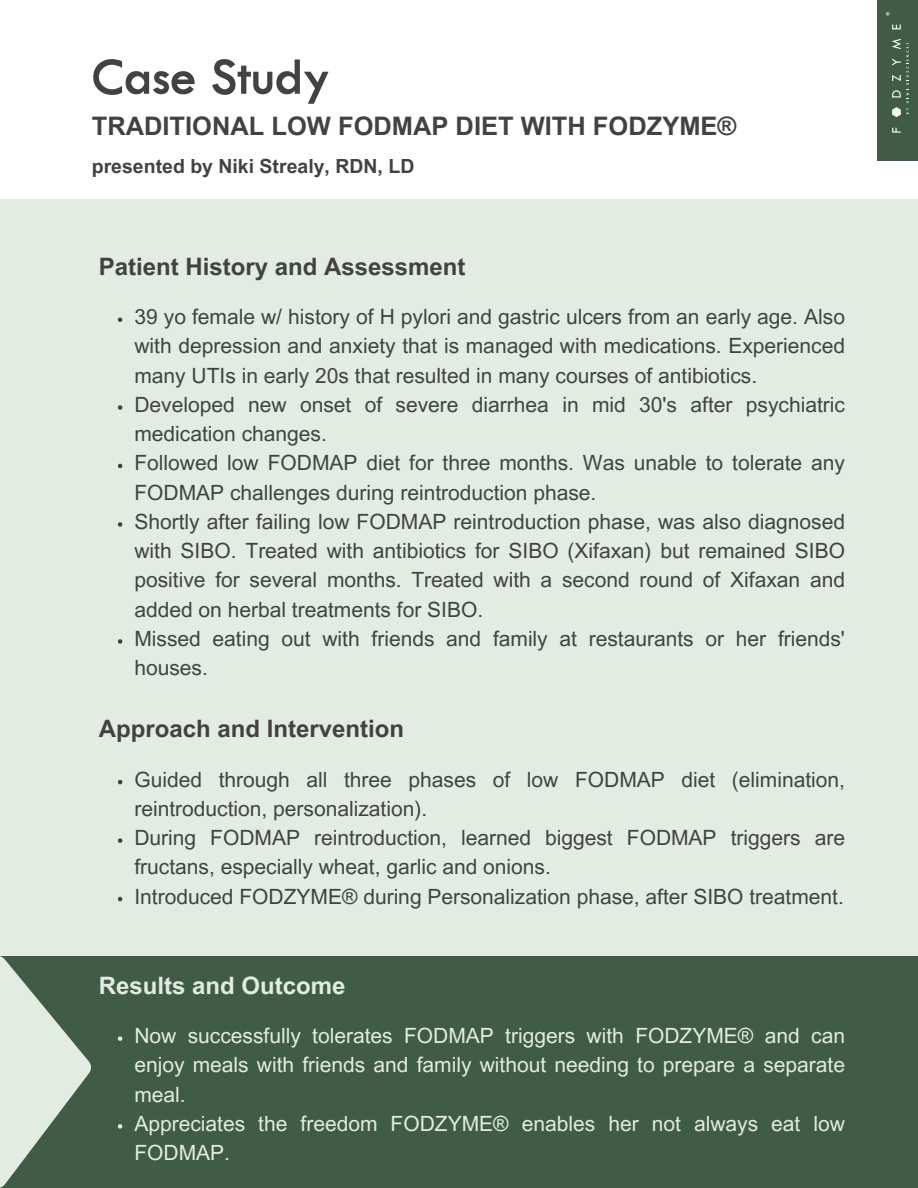
<style>
.page{position:relative;width:918px;height:1188px;background:#fff}
.page>*{position:absolute;margin:0;border:0;box-sizing:border-box;transform-origin:0 0}
.t1{font:600 52.5px "Tw Cen MT Std";color:#424242}
.t2{font:700 25.5px "Arial MT Pro";color:#424242}
.t3{font:700 24px "Arial MT Pro";color:#424242}
.t4{font:700 24px "Arial MT Pro";color:#e2ece2}
.t5{font:21px/29.2px "Arial MT Pro";color:#424242}
.t6{font:21px/29.2px "Arial MT Pro";color:#e2ece2;text-align:justify}
.t7{font:700 19.5px "Arial MT Pro";color:#424242}
</style>
<div class="page">
<div style="left:0;top:956px;width:918px;height:232px;background:#405b46"></div>
<div style="left:0;top:200px;width:918px;height:756px;background:#e2ece2"></div>
<svg style="left:118px;top:317px;width:4px;height:5px"></svg>
<svg style="left:118px;top:405px;width:4px;height:5px"></svg>
<svg style="left:118px;top:464px;width:4px;height:4px"></svg>
<svg style="left:118px;top:522px;width:4px;height:5px"></svg>
<svg style="left:118px;top:639px;width:4px;height:5px"></svg>
<svg style="left:118px;top:780px;width:4px;height:4px"></svg>
<svg style="left:118px;top:838px;width:4px;height:5px"></svg>
<svg style="left:118px;top:897px;width:4px;height:4px"></svg>
<div style="left:877px;top:0;width:41px;height:160px;background:#405b46"></div>
<svg style="left:892px;top:128px;width:9px;height:5px"></svg>
<svg style="left:892px;top:25px;width:9px;height:4px"></svg>
<svg style="left:886px;top:12px;width:4px;height:4px"></svg>
<svg style="left:892px;top:39px;width:17px;height:78px"></svg>
<svg style="left:0;top:956px;width:91px;height:232px"></svg>
<svg style="left:118px;top:1036px;width:4px;height:5px"></svg>
<svg style="left:118px;top:1124px;width:4px;height:5px"></svg>
<p class="t1" style="left:92px;top:59px;width:239px">Case Study</p>
<p class="t2" style="left:92px;top:116px;width:646px">TRADITIONAL LOW FODMAP DIET WITH FODZYME®</p>
<p class="t7" style="left:92px;top:159px;width:324px">presented by Niki Strealy, RDN, LD</p>
<h1 class="t3" style="left:99px;top:257px;width:368px">Patient History and Assessment</h1>
<h3 class="t5" style="left:134px;top:305px;width:712px;text-align:justify">39 yo female w/ history of H pylori and gastric ulcers from an early age. Also with depression and anxiety that is managed with medications. Experienced many UTIs in early 20s that resulted in many courses of antibiotics.</h3>
<p class="t5" style="left:134px;top:393px;width:712px">Developed new onset of severe diarrhea in mid 30's after psychiatric medication changes.</p>
<h2 class="t5" style="left:134px;top:451px;width:712px">Followed low FODMAP diet for three months. Was unable to tolerate any<br>FODMAP challenges during reintroduction phase.</h2>
<p class="t5" style="left:134px;top:510px;width:712px;text-align:justify">Shortly after failing low FODMAP reintroduction phase, was also diagnosed with SIBO. Treated with antibiotics for SIBO (Xifaxan) but remained SIBO positive for several months. Treated with a second round of Xifaxan and added on herbal treatments for SIBO.</p>
<p class="t5" style="left:134px;top:627px;width:712px">Missed eating out with friends and family at restaurants or her friends' houses.</p>
<p class="t3" style="left:99px;top:720px;width:307px">Approach and Intervention</p>
<p class="t5" style="left:134px;top:767px;width:712px">Guided through all three phases of low FODMAP diet (elimination, reintroduction, personalization).</p>
<p class="t5" style="left:134px;top:826px;width:712px">During FODMAP reintroduction, learned biggest FODMAP triggers are fructans, especially wheat, garlic and onions.</p>
<h2 class="t5" style="left:134px;top:884px;width:711px">Introduced FODZYME® during Personalization phase, after SIBO treatment.</h2>
<p class="t4" style="left:99px;top:976px;width:248px">Results and Outcome</p>
<p class="t6" style="left:134px;top:1024px;width:712px">Now successfully tolerates FODMAP triggers with FODZYME® and can enjoy meals with friends and family without needing to prepare a separate meal.</p>
<h2 class="t6" style="left:134px;top:1111px;width:712px">Appreciates the freedom FODZYME® enables her not always eat low<br>FODMAP.</h2>
</div>
